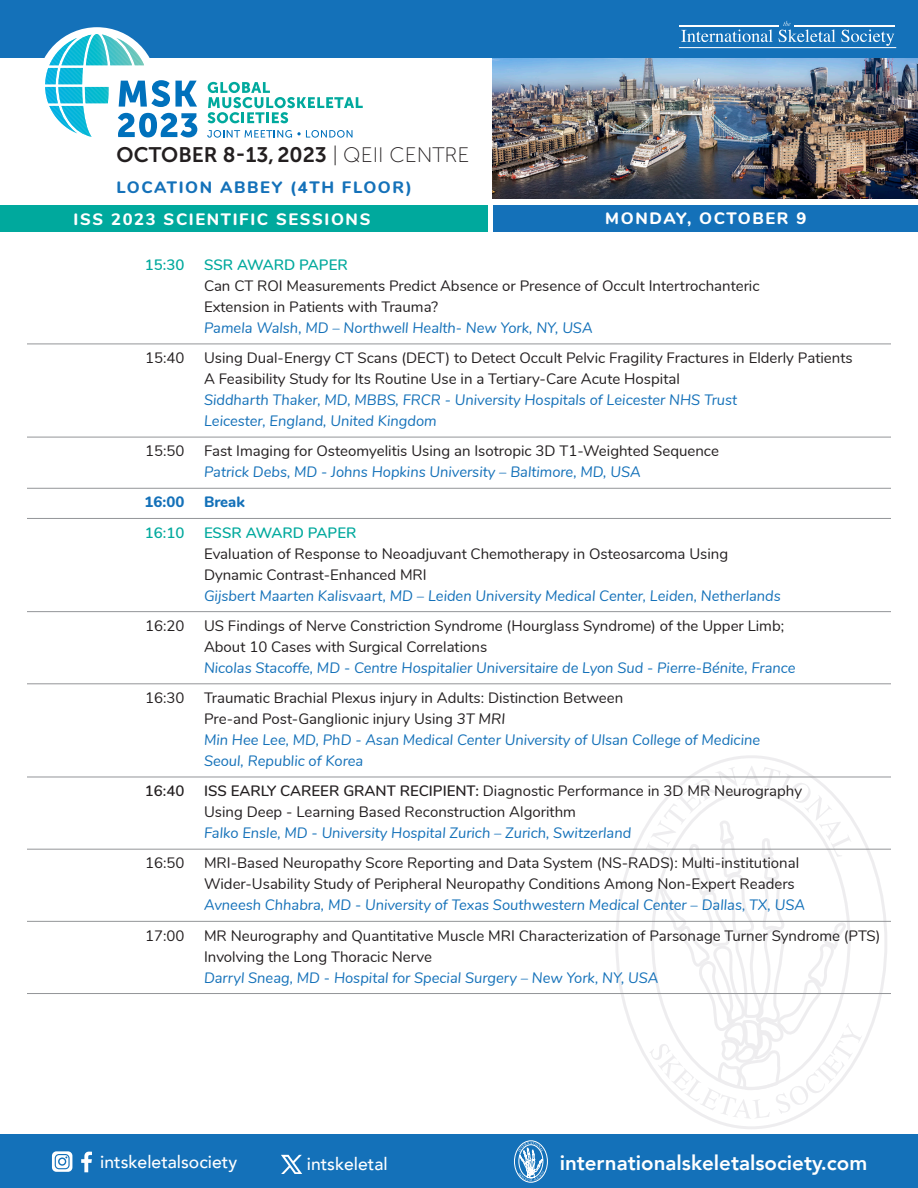
<style>
.page{position:relative;width:918px;height:1188px;background:#fff}
.page>*{position:absolute;margin:0;border:0;box-sizing:border-box;transform-origin:0 0}
.t1{font:21px "Museo Sans 700";color:#231f20}
.t2{font:800 20.55px "Avenir";color:#fff}
.t3{font:500 17.55px "Avenir";color:#fff}
.t4{font:800 16.5px "Nunito";letter-spacing:.1em;color:#fff}
.t5{font:800 16.5px "Nunito";letter-spacing:.1em;color:#1471b9}
.t6{font:15px/21px "Nunito";color:#231f20}
.t7{font:600 15px "Nunito";color:#00a99d}
.t8{font:800 15px "Nunito";color:#1471b9}
.t9{font:600 15px "Nunito";color:#231f20}
.s1{font-family:"Museo Sans 100"}
.s2{font-weight:600;color:#00a99d}
.s3{font-style:italic;color:#1471b9}
.s4{font-style:italic}
.s5{font-weight:600}
</style>
<div class="page">
<svg style="left:646px;top:755px;width:216px;height:374px"></svg>
<img style="left:492px;top:58px;width:426px;height:141px">
<div style="left:493px;top:205px;width:425px;height:27px;background:#1471b9"></div>
<div style="left:0;top:205px;width:488px;height:27px;background:#00a99d"></div>
<div style="left:0;top:0;width:918px;height:58px;background:#1471b9"></div>
<div style="left:37px;top:27px;width:120px;height:120px;background:#fff;border-radius:50%"></div>
<svg style="left:208px;top:82px;width:155px;height:41px"></svg>
<svg style="left:207px;top:130px;width:146px;height:8px"></svg>
<svg style="left:45px;top:34px;width:152px;height:103px"></svg>
<hr style="left:795px;top:25px;width:100px;height:1px;background:#fff">
<hr style="left:679px;top:25px;width:99px;height:1px;background:#fff">
<svg style="left:681px;top:29px;width:92px;height:13px"></svg>
<svg style="left:779px;top:21px;width:115px;height:25px"></svg>
<hr style="left:679px;top:47px;width:217px;height:1px;background:#fff">
<div style="left:0;top:1134px;width:918px;height:54px;background:#1471b9"></div>
<svg style="left:514px;top:1140px;width:34px;height:43px"></svg>
<svg style="left:281px;top:1155px;width:21px;height:18px"></svg>
<svg style="left:81px;top:1152px;width:11px;height:20px"></svg>
<svg style="left:52px;top:1151px;width:20px;height:21px"></svg>
<hr style="left:27px;top:344px;width:864px;height:1px;background:#939598">
<hr style="left:27px;top:437px;width:864px;height:1px;background:#939598">
<hr style="left:27px;top:488px;width:864px;height:1px;background:#939598">
<hr style="left:27px;top:518px;width:864px;height:1px;background:#939598">
<hr style="left:27px;top:611px;width:864px;height:1px;background:#939598">
<hr style="left:27px;top:684px;width:864px;height:1px;background:#939598">
<hr style="left:27px;top:777px;width:864px;height:1px;background:#939598">
<hr style="left:27px;top:849px;width:864px;height:1px;background:#939598">
<hr style="left:27px;top:921px;width:864px;height:1px;background:#939598">
<hr style="left:27px;top:993px;width:864px;height:1px;background:#939598">
<h1 class="t1" style="left:117px;top:143px;width:354px">OCTOBER 8-13, 2023 <span class="s1">| QEII CENTRE</span></h1>
<p class="t5" style="left:117px;top:176px;width:297px">LOCATION ABBEY (4TH FLOOR)</p>
<p class="t4" style="left:74px;top:207px;width:298px">ISS 2023 SCIENTIFIC SESSIONS</p>
<p class="t4" style="left:605px;top:206px;width:203px">MONDAY, OCTOBER 9</p>
<p class="t7" style="left:145px;top:254px;width:41px">15:30</p>
<p class="t6" style="left:204px;top:253px;width:557px"><span class="s2">SSR AWARD PAPER<br></span>Can CT ROI Measurements Predict Absence or Presence of Occult Intertrochanteric Extension in Patients with Trauma?<br><span class="s3">Pamela Walsh, MD – Northwell Health- New York, NY, USA</span></p>
<p class="t6" style="left:145px;top:347px;width:41px">15:40</p>
<p class="t6" style="left:204px;top:347px;width:650px">Using Dual-Energy CT Scans (DECT) to Detect Occult Pelvic Fragility Fractures in Elderly Patients A Feasibility Study for Its Routine Use in a Tertiary-Care Acute Hospital<br><span class="s3">Siddharth Thaker, MD, MBBS, FRCR - University Hospitals of Leicester NHS Trust<br>Leicester, England, United Kingdom</span></p>
<p class="t6" style="left:145px;top:440px;width:41px">15:50</p>
<p class="t6" style="left:204px;top:440px;width:517px">Fast Imaging for Osteomyelitis Using an Isotropic 3D T1-Weighted Sequence<br><span class="s3">Patrick Debs, MD - Johns Hopkins University – Baltimore, MD, USA</span></p>
<p class="t8" style="left:145px;top:491px;width:41px">16:00</p>
<p class="t8" style="left:204px;top:491px;width:42px">Break</p>
<p class="t7" style="left:145px;top:521px;width:41px">16:10</p>
<p class="t6" style="left:204px;top:521px;width:578px"><span class="s2">ESSR AWARD PAPER<br></span>Evaluation of Response to Neoadjuvant Chemotherapy in Osteosarcoma Using Dynamic Contrast-Enhanced MRI<br><span class="s3">Gijsbert Maarten Kalisvaart, MD – Leiden University Medical Center, Leiden, Netherlands</span></p>
<p class="t6" style="left:145px;top:614px;width:41px">16:20</p>
<p class="t6" style="left:204px;top:614px;width:593px">US Findings of Nerve Constriction Syndrome (Hourglass Syndrome) of the Upper Limb;<br>About 10 Cases with Surgical Correlations<br><span class="s3">Nicolas Stacoffe, MD - Centre Hospitalier Universitaire de Lyon Sud - Pierre-Bénite, France</span></p>
<p class="t6" style="left:145px;top:686px;width:41px">16:30</p>
<p class="t6" style="left:204px;top:686px;width:558px">Traumatic Brachial Plexus injury in Adults: Distinction Between<br>Pre-and Post-Ganglionic injury Using <span class="s4">3T MRI<br></span><span class="s3">Min Hee Lee, MD, PhD - Asan Medical Center University of Ulsan College of Medicine Seoul, Republic of Korea</span></p>
<p class="t9" style="left:145px;top:780px;width:41px">16:40</p>
<p class="t6" style="left:204px;top:780px;width:600px"><span class="s5">ISS EARLY CAREER GRANT RECIPIENT:</span> Diagnostic Performance in 3D MR Neurography<br>Using Deep - Learning Based Reconstruction Algorithm<br><span class="s3">Falko Ensle, MD - University Hospital Zurich – Zurich, Switzerland</span></p>
<p class="t6" style="left:145px;top:852px;width:41px">16:50</p>
<p class="t6" style="left:204px;top:852px;width:603px">MRI-Based Neuropathy Score Reporting and Data System (NS-RADS): Multi-institutional<br>Wider-Usability Study of Peripheral Neuropathy Conditions Among Non-Expert Readers<br><span class="s3">Avneesh Chhabra, MD - University of Texas Southwestern Medical Center – Dallas, TX, USA</span></p>
<p class="t6" style="left:145px;top:924px;width:41px">17:00</p>
<p class="t6" style="left:204px;top:924px;width:678px">MR Neurography and Quantitative Muscle MRI Characterization of Parsonage Turner Syndrome (PTS)<br>Involving the Long Thoracic Nerve<br><span class="s3">Darryl Sneag, MD - Hospital for Special Surgery – New York, NY, USA</span></p>
<p class="t3" style="left:100px;top:1147px;width:138px">intskeletalsociety</p>
<p class="t3" style="left:307px;top:1149px;width:82px">intskeletal</p>
<h2 class="t2" style="left:560px;top:1147px;width:309px">internationalskeletalsociety.com</h2>
</div>
